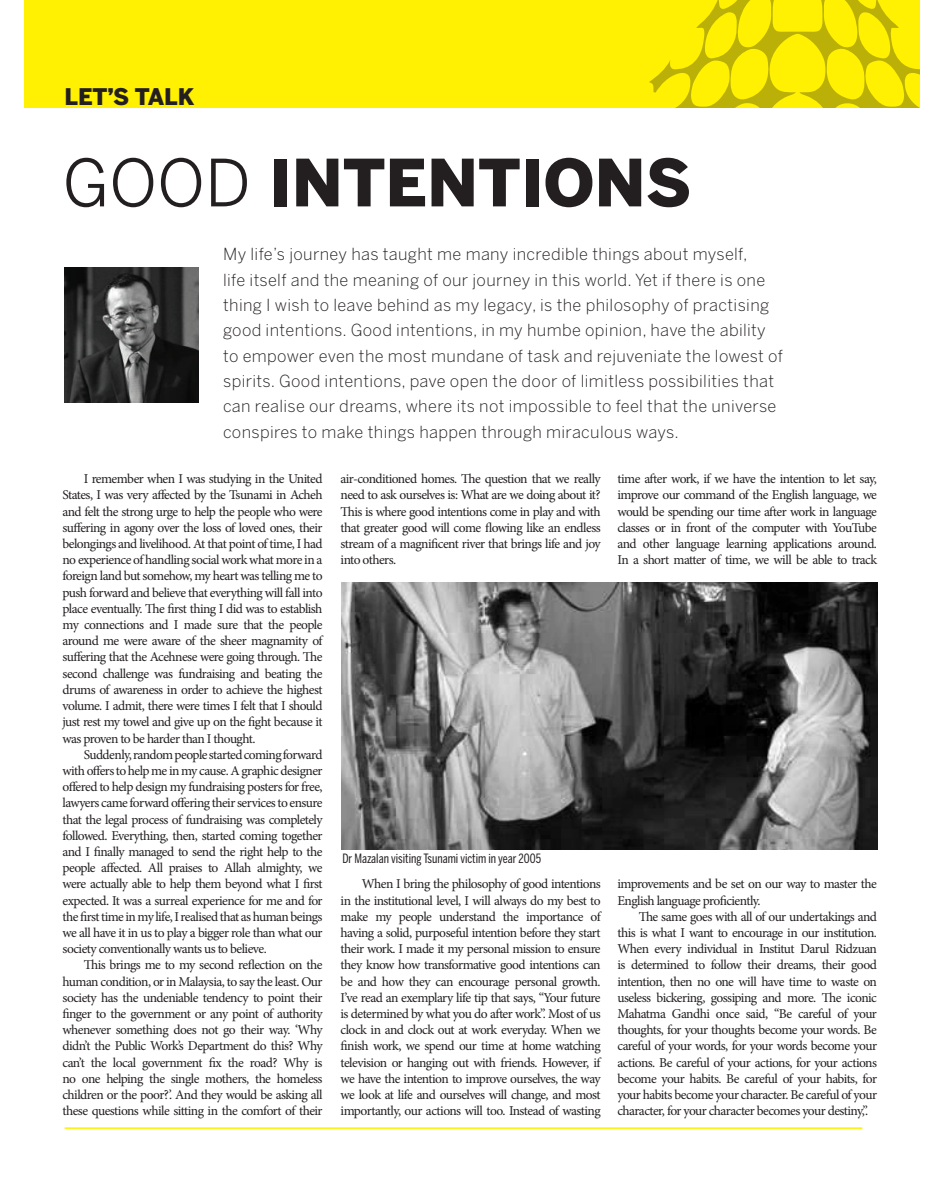
<style>
.page{position:relative;width:936px;height:1191px;background:#fff}
.page>*{position:absolute;margin:0;border:0;box-sizing:border-box;transform-origin:0 0}
.t1{font:900 64.5px "Benton Sans";color:#231f20}
.t2{font:900 22.8px "Benton Sans";letter-spacing:-.005em;color:#231f20}
.t3{font:300 16.5px/25.3px "Benton Sans";letter-spacing:.02em;color:#231f20}
.t4{font:13.5px/16.2px "Minion Pro";letter-spacing:-.045em;color:#231f20;text-align:justify}
.t5{font:12.75px "Benton Sans Comp";color:#231f20}
.s1{font-weight:400}
</style>
<div class="page">
<div style="left:24px;top:0;width:895px;height:108px;background:#fff101"></div>
<svg style="left:649px;top:0;width:270px;height:108px"></svg>
<hr style="left:65px;top:1127px;width:797px;height:1px;background:#fff101">
<img style="left:65px;top:268px;width:133px;height:134px">
<img style="left:341px;top:583px;width:536px;height:267px">
<h2 class="t2" style="left:65px;top:83px;width:131px">LET’S TALK</h2>
<h1 class="t1" style="left:63px;top:144px;width:630px"><span class="s1">GOOD</span> INTENTIONS</h1>
<p class="t3" style="left:223px;top:241px;width:561px">My life’s journey has taught me many incredible things about myself,<br>life itself and the meaning of our journey in this world. Yet if there is one thing I wish to leave behind as my legacy, is the philosophy of practising good intentions. Good intentions, in my humbe opinion, have the ability to empower even the most mundane of task and rejuveniate the lowest of spirits. Good intentions, pave open the door of limitless possibilities that can realise our dreams, where its not impossible to feel that the universe conspires to make things happen through miraculous ways.</p>
<p class="t4" style="left:617px;top:471px;width:261px">time after work, if we have the intention to let say, improve our command of the English language, we would be spending our time after work in language classes or in front of the computer with YouTube and other language learning applications around.<br>In a short matter of time, we will be able to track</p>
<p class="t4" style="left:340px;top:471px;width:261px">air-conditioned homes. The question that we really need to ask ourselves is: What are we doing about it?<br>This is where good intentions come in play and with that greater good will come flowing like an endless stream of a magnificent river that brings life and joy into others.</p>
<p class="t4" style="left:62px;top:471px;width:261px;text-indent:21px">I remember when I was studying in the United States, I was very affected by the Tsunami in Acheh and felt the strong urge to help the people who were suffering in agony over the loss of loved ones, their belongings and livelihood. At that point of time, I had no experience of handling social work what more in a foreign land but somehow, my heart was telling me to push forward and believe that everything will fall into place eventually. The first thing I did was to establish my connections and I made sure that the people around me were aware of the sheer magnamity of suffering that the Acehnese were going through. The second challenge was fundraising and beating the drums of awareness in order to achieve the highest volume. I admit, there were times I felt that I should just rest my towel and give up on the fight because it was proven to be harder than I thought.</p>
<p class="t4" style="left:62px;top:746px;width:262px;text-indent:21px">Suddenly, random people started coming forward with offers to help me in my cause. A graphic designer offered to help design my fundraising posters for free, lawyers came forward offering their services to ensure that the legal process of fundraising was completely followed. Everything, then, started coming together and I finally managed to send the right help to the people affected. All praises to Allah almighty, we were actually able to help them beyond what I first expected. It was a surreal experience for me and for the first time in my life, I realised that as human beings we all have it in us to play a bigger role than what our society conventionally wants us to believe.</p>
<p class="t4" style="left:62px;top:957px;width:261px;text-indent:21px">This brings me to my second reflection on the human condition, or in Malaysia, to say the least. Our society has the undeniable tendency to point their finger to the government or any point of authority whenever something does not go their way. ‘Why didn’t the Public Work’s Department do this? Why can’t the local government fix the road? Why is no one helping the single mothers, the homeless children or the poor?’. And they would be asking all these questions while sitting in the comfort of their</p>
<p class="t5" style="left:342px;top:851px;width:200px">Dr Mazalan visiting Tsunami victim in year 2005</p>
<p class="t4" style="left:340px;top:876px;width:261px;text-indent:21px">When I bring the philosophy of good intentions in the institutional level, I will always do my best to make my people understand the importance of having a solid, purposeful intention before they start their work. I made it my personal mission to ensure they know how transformative good intentions can be and how they can encourage personal growth.<br>I’ve read an exemplary life tip that says, “Your future is determined by what you do after work”. Most of us clock in and clock out at work everyday. When we finish work, we spend our time at home watching television or hanging out with friends. However, if we have the intention to improve ourselves, the way we look at life and ourselves will change, and most importantly, our actions will too. Instead of wasting</p>
<p class="t4" style="left:617px;top:876px;width:261px">improvements and be set on our way to master the<br>English language proficiently.</p>
<p class="t4" style="left:617px;top:908px;width:261px;text-indent:21px">The same goes with all of our undertakings and this is what I want to encourage in our institution.<br>When every individual in Institut Darul Ridzuan is determined to follow their dreams, their good intention, then no one will have time to waste on useless bickering, gossiping and more. The iconic Mahatma Gandhi once said, “Be careful of your thoughts, for your thoughts become your words. Be careful of your words, for your words become your actions. Be careful of your actions, for your actions become your habits. Be careful of your habits, for your habits become your character. Be careful of your character, for your character becomes your destiny,”.</p>
</div>
